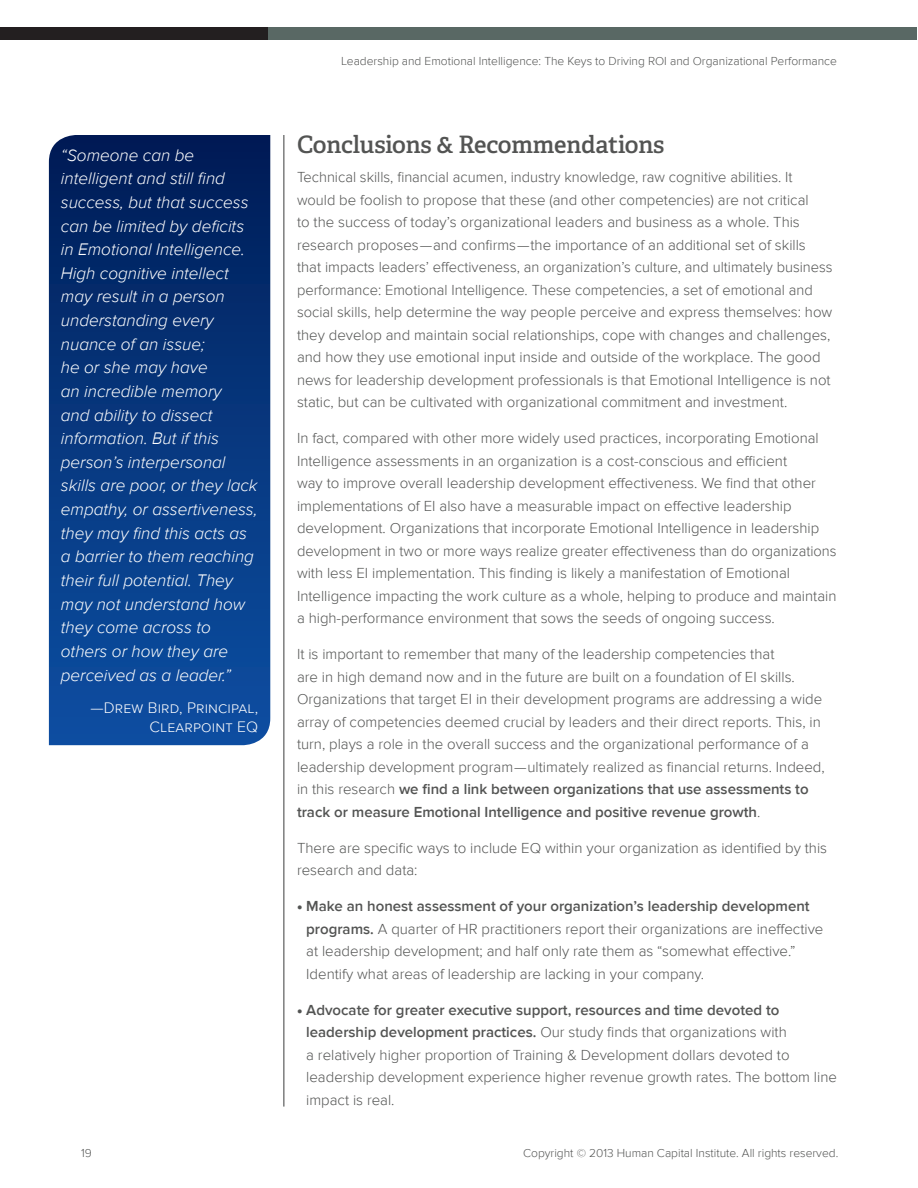
<style>
.page{position:relative;width:918px;height:1188px;background:#fff}
.page>*{position:absolute;margin:0;border:0;box-sizing:border-box;transform-origin:0 0}
.t1{font:600 24px "Adelle";letter-spacing:-.01em;color:#535453}
.t2{font:italic 300 17.25px/23.7px "Proxima Nova";color:#fff}
.t3{font:300 15.75px/18.9px "Proxima Nova";letter-spacing:.01em;color:#fff;text-align:right}
.t4{font:300 15px/22.5px "Proxima Nova";color:#535453}
.t5{font:300 12px "Proxima Nova";color:#535453}
.s1{font-weight:600}
.s2{font-weight:900}
</style>
<div class="page">
<div style="left:266px;top:27px;width:650px;height:13px;background:#596864"></div>
<div style="left:1px;top:27px;width:267px;height:13px;background:#231f20"></div>
<hr style="left:284px;top:135px;width:1px;height:972px;background:#3c3d3d">
<svg style="left:49px;top:135px;width:221px;height:610px;background:#06367d"></svg>
<p class="t2" style="left:61px;top:143px;width:198px">“Someone can be intelligent and still find success, but that success can be limited by deficits in Emotional Intelligence.<br>High cognitive intellect may result in a person understanding every nuance of an issue;<br>he or she may have<br>an incredible memory<br>and ability to dissect information. But if this person’s interpersonal skills are poor, or they lack empathy, or assertiveness, they may find this acts as a barrier to them reaching their full potential. They may not understand how they come across to others or how they are perceived as a leader.”</p>
<p class="t3" style="left:91px;top:698px;width:169px">—Drew Bird, Principal,<br>Clearpoint EQ</p>
<p class="t5" style="left:341px;top:54px;width:497px">Leadership and Emotional Intelligence: The Keys to Driving ROI and Organizational Performance</p>
<h1 class="t1" style="left:297px;top:130px;width:369px">Conclusions &amp; Recommendations</h1>
<p class="t4" style="left:297px;top:166px;width:537px">Technical skills, financial acumen, industry knowledge, raw cognitive abilities. It would be foolish to propose that these (and other competencies) are not critical<br>to the success of today’s organizational leaders and business as a whole. This research proposes—and confirms—the importance of an additional set of skills that impacts leaders’ effectiveness, an organization’s culture, and ultimately business performance: Emotional Intelligence. These competencies, a set of emotional and social skills, help determine the way people perceive and express themselves: how they develop and maintain social relationships, cope with changes and challenges, and how they use emotional input inside and outside of the workplace. The good news for leadership development professionals is that Emotional Intelligence is not static, but can be cultivated with organizational commitment and investment.</p>
<p class="t4" style="left:297px;top:427px;width:541px">In fact, compared with other more widely used practices, incorporating Emotional Intelligence assessments in an organization is a cost-conscious and efficient<br>way to improve overall leadership development effectiveness. We find that other implementations of EI also have a measurable impact on effective leadership development. Organizations that incorporate Emotional Intelligence in leadership development in two or more ways realize greater effectiveness than do organizations with less EI implementation. This finding is likely a manifestation of Emotional Intelligence impacting the work culture as a whole, helping to produce and maintain a high-performance environment that sows the seeds of ongoing success.</p>
<p class="t4" style="left:297px;top:643px;width:529px">It is important to remember that many of the leadership competencies that<br>are in high demand now and in the future are built on a foundation of EI skills.<br>Organizations that target EI in their development programs are addressing a wide array of competencies deemed crucial by leaders and their direct reports. This, in turn, plays a role in the overall success and the organizational performance of a leadership development program—ultimately realized as financial returns. Indeed, in this research <span class="s1">we find a link between organizations that use assessments to track or measure Emotional Intelligence and positive revenue growth</span>.</p>
<p class="t4" style="left:297px;top:837px;width:532px">There are specific ways to include EQ within your organization as identified by this research and data:</p>
<p class="t4" style="left:306px;top:895px;width:519px;text-indent:-9px"><span class="s2">•</span> <span class="s1">Make an honest assessment of your organization’s leadership development programs.</span> A quarter of HR practitioners report their organizations are ineffective at leadership development; and half only rate them as “somewhat effective.” Identify what areas of leadership are lacking in your company.</p>
<p class="t4" style="left:306px;top:999px;width:532px;text-indent:-9px"><span class="s2">•</span> <span class="s1">Advocate for greater executive support, resources and time devoted to leadership development practices.</span> Our study finds that organizations with<br>a relatively higher proportion of Training &amp; Development dollars devoted to leadership development experience higher revenue growth rates. The bottom line impact is real.</p>
<p class="t5" style="left:81px;top:1146px;width:12px">19</p>
<p class="t5" style="left:523px;top:1146px;width:317px">Copyright © 2013 Human Capital Institute. All rights reserved.</p>
</div>
